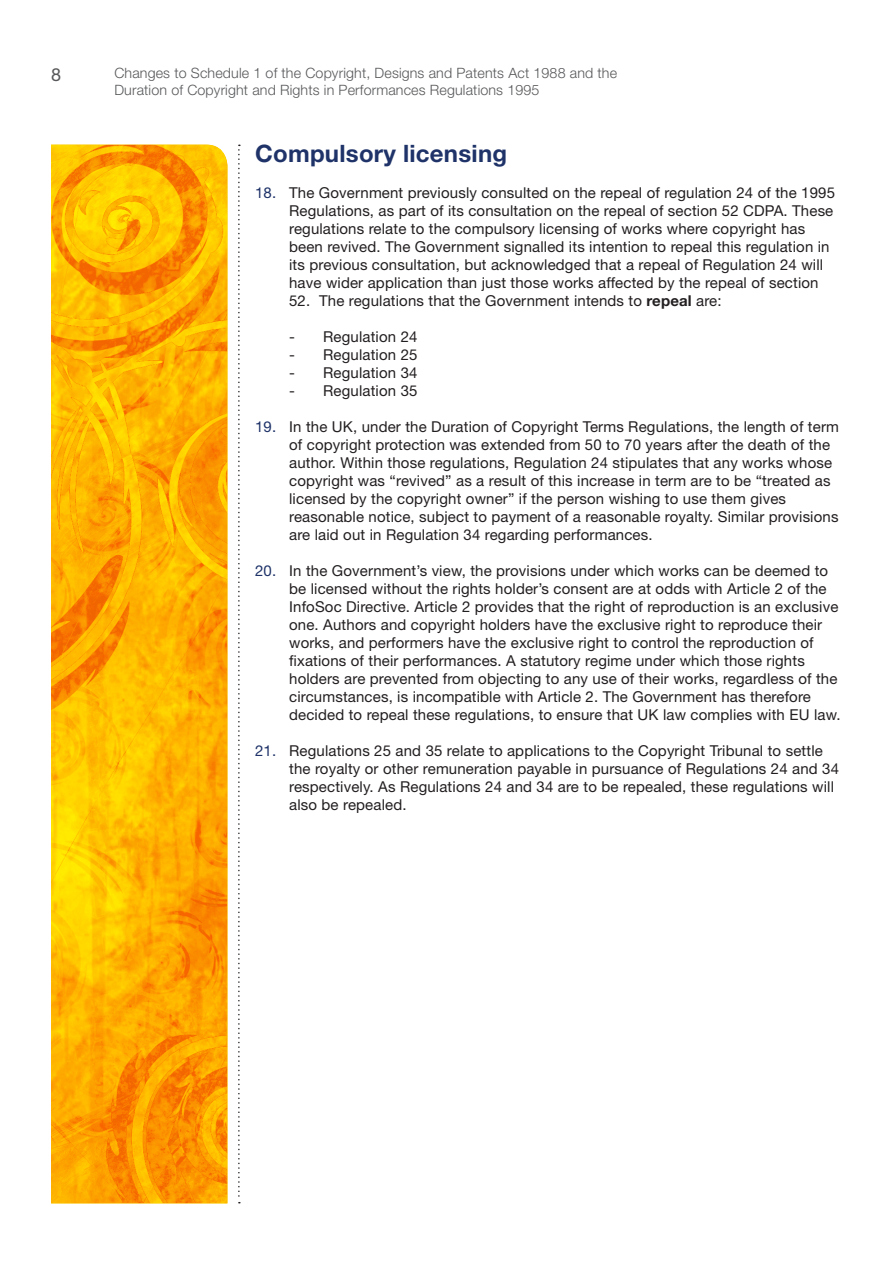
<style>
.page{position:relative;width:893px;height:1263px;background:#fff}
.page>*{position:absolute;margin:0;border:0;box-sizing:border-box;transform-origin:0 0}
.t1{font:700 24px "Helvetica Neue LT Std";letter-spacing:.01em;color:#1f3369}
.t2{font:18px "Helvetica Neue LT Std";color:#57585a}
.t3{font:15px/18px "Helvetica Neue LT Std";letter-spacing:.01em;color:#231f20}
.t4{font:300 14.25px/17.1px "Helvetica Neue LT Std";letter-spacing:.01em;color:#57585a}
.s1{color:#1f3369}
.s2{font-weight:700}
</style>
<div class="page">
<svg style="left:238px;top:145px;width:2px;height:1058px"></svg>
<img style="left:51px;top:145px;width:176px;height:1058px">
<p class="t2" style="left:51px;top:64px;width:12px">8</p>
<p class="t4" style="left:114px;top:64px;width:504px">Changes to Schedule 1 of the Copyright, Designs and Patents Act 1988 and the<br>Duration of Copyright and Rights in Performances Regulations 1995</p>
<h2 class="t1" style="left:255px;top:139px;width:254px">Compulsory licensing</h2>
<p class="t3" style="left:289px;top:183px;width:547px;text-indent:-34px"><span class="s1">18.</span> The Government previously consulted on the repeal of regulation 24 of the 1995<br>Regulations, as part of its consultation on the repeal of section 52 CDPA. These regulations relate to the compulsory licensing of works where copyright has been revived. The Government signalled its intention to repeal this regulation in its previous consultation, but acknowledged that a repeal of Regulation 24 will have wider application than just those works affected by the repeal of section</p>
<p class="t3" style="left:289px;top:291px;width:434px">52. The regulations that the Government intends to <span class="s2">repeal</span> are:</p>
<p class="t3" style="left:289px;top:327px;width:130px">- Regulation 24</p>
<p class="t3" style="left:289px;top:345px;width:130px">- Regulation 25</p>
<p class="t3" style="left:289px;top:363px;width:130px">- Regulation 34</p>
<p class="t3" style="left:289px;top:381px;width:130px">- Regulation 35</p>
<p class="t3" style="left:289px;top:417px;width:551px;text-indent:-34px"><span class="s1">19.</span> In the UK, under the Duration of Copyright Terms Regulations, the length of term of copyright protection was extended from 50 to 70 years after the death of the author. Within those regulations, Regulation 24 stipulates that any works whose copyright was “revived” as a result of this increase in term are to be “treated as licensed by the copyright owner” if the person wishing to use them gives reasonable notice, subject to payment of a reasonable royalty. Similar provisions are laid out in Regulation 34 regarding performances.</p>
<p class="t3" style="left:289px;top:561px;width:553px;text-indent:-34px"><span class="s1">20.</span> In the Government’s view, the provisions under which works can be deemed to be licensed without the rights holder’s consent are at odds with Article 2 of the InfoSoc Directive. Article 2 provides that the right of reproduction is an exclusive one. Authors and copyright holders have the exclusive right to reproduce their works, and performers have the exclusive right to control the reproduction of fixations of their performances. A statutory regime under which those rights holders are prevented from objecting to any use of their works, regardless of the circumstances, is incompatible with Article 2. The Government has therefore decided to repeal these regulations, to ensure that UK law complies with EU law.</p>
<p class="t3" style="left:289px;top:741px;width:551px;text-indent:-34px"><span class="s1">21.</span> Regulations 25 and 35 relate to applications to the Copyright Tribunal to settle the royalty or other remuneration payable in pursuance of Regulations 24 and 34 respectively. As Regulations 24 and 34 are to be repealed, these regulations will also be repealed.</p>
</div>
